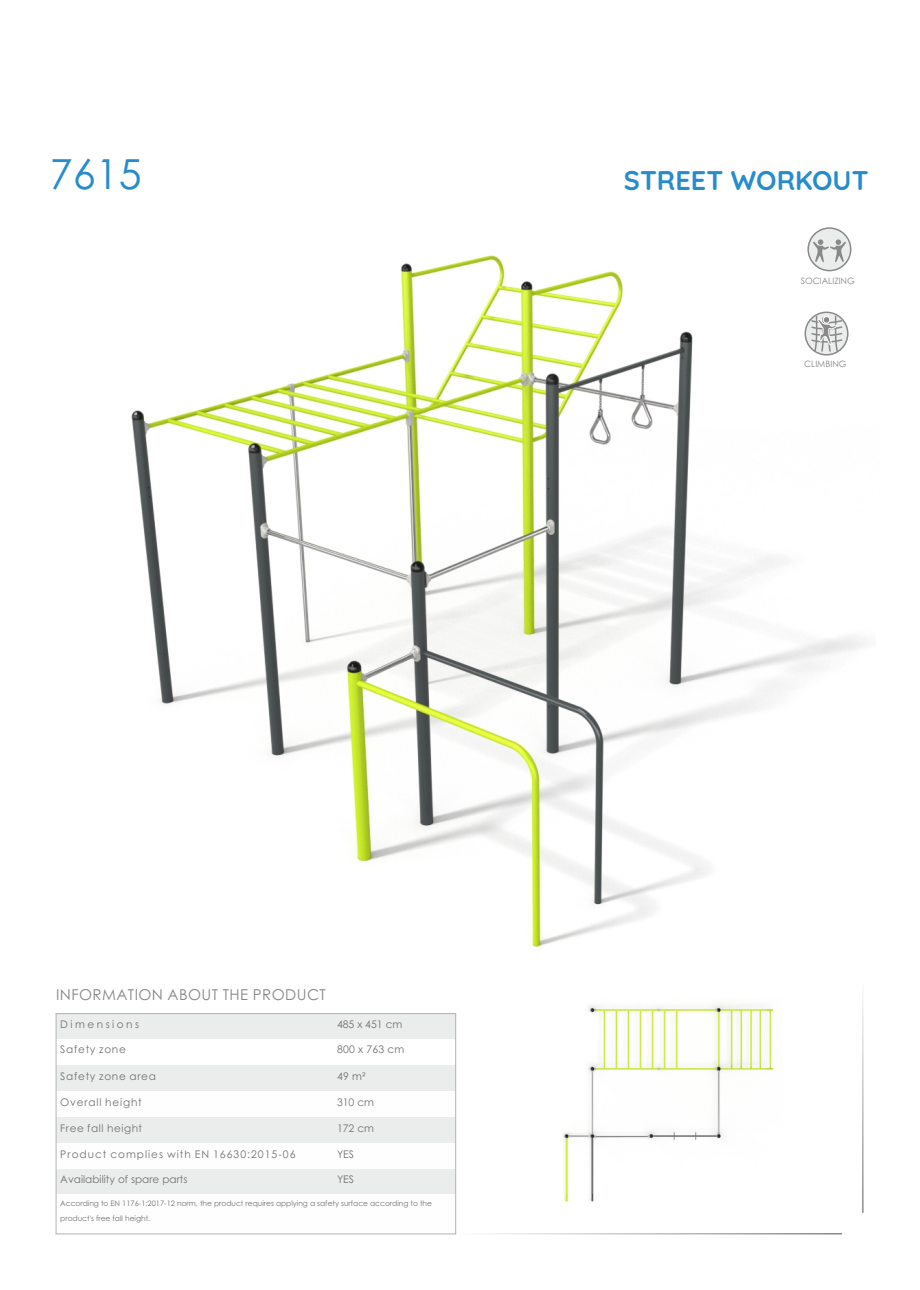
<style>
.page{position:relative;width:920px;height:1290px;background:#fff}
.page>*{position:absolute;margin:0;border:0;box-sizing:border-box;transform-origin:0 0}
.t1{font:41.4px "Century Gothic";color:#278ccc}
.t2{font:700 27px "Quicksand";color:#278ccc}
.t3{font:15px "Century Gothic";letter-spacing:.03em;color:#898989}
.t4{font:10.5px "Century Gothic";letter-spacing:.065em;color:#727271}
.t5{font:10.5px "Century Gothic";letter-spacing:.095em;color:#727271}
.t6{font:10.5px "Century Gothic";color:#727271}
.t7{font:10.5px "Century Gothic";letter-spacing:.235em;color:#727271}
.t8{font:8.7px "Century Gothic";color:#898989}
.t9{font:7.5px/14.2px "Century Gothic";color:#727271}
</style>
<div class="page">
<hr style="left:456px;top:1233px;width:386px;height:1px;background:#898989">
<hr style="left:862px;top:977px;width:1px;height:236px;background:#898989">
<div style="left:56px;top:1014px;width:277px;height:25px;background:#ebecec"></div>
<div style="left:333px;top:1014px;width:123px;height:25px;background:#ebecec"></div>
<div style="left:56px;top:1065px;width:277px;height:26px;background:#ebecec"></div>
<div style="left:333px;top:1065px;width:123px;height:26px;background:#ebecec"></div>
<div style="left:56px;top:1117px;width:277px;height:26px;background:#ebecec"></div>
<div style="left:333px;top:1117px;width:123px;height:26px;background:#ebecec"></div>
<div style="left:56px;top:1169px;width:277px;height:26px;background:#ebecec"></div>
<div style="left:333px;top:1169px;width:123px;height:26px;background:#ebecec"></div>
<hr style="left:56px;top:1013px;width:1px;height:221px;background:#b2b3b3">
<hr style="left:455px;top:1195px;width:1px;height:39px;background:#b2b3b3">
<hr style="left:455px;top:1013px;width:1px;height:182px;background:#b2b3b3">
<hr style="left:56px;top:1233px;width:400px;height:1px;background:#b2b3b3">
<hr style="left:56px;top:1013px;width:400px;height:1px;background:#b2b3b3">
<img style="left:131px;top:243px;width:736px;height:705px">
<img style="left:563px;top:1004px;width:211px;height:198px">
<svg style="left:807px;top:227px;width:44px;height:44px"></svg>
<svg style="left:813px;top:239px;width:33px;height:23px"></svg>
<svg style="left:804px;top:312px;width:44px;height:44px"></svg>
<svg style="left:810px;top:315px;width:33px;height:38px"></svg>
<div style="left:823px;top:316px;width:7px;height:7px;background:#898989;border:1px solid #fff;border-radius:50%"></div>
<h1 class="t1" style="left:50px;top:158px;width:93px">7615</h1>
<h2 class="t2" style="left:624px;top:163px;width:246px">STREET WORKOUT</h2>
<p class="t8" style="left:801px;top:277px;width:55px">SOCIALIZING</p>
<p class="t8" style="left:804px;top:361px;width:44px">CLIMBING</p>
<h3 class="t3" style="left:56px;top:988px;width:271px">INFORMATION ABOUT THE PRODUCT</h3>
<h3 class="t7" style="left:60px;top:1020px;width:80px">Dimensions</h3>
<h3 class="t4" style="left:337px;top:1020px;width:67px">485 x 451 cm</h3>
<h3 class="t4" style="left:60px;top:1045px;width:67px">Safety zone</h3>
<h3 class="t4" style="left:337px;top:1045px;width:69px">800 x 763 cm</h3>
<h3 class="t4" style="left:60px;top:1072px;width:97px">Safety zone area</h3>
<h3 class="t4" style="left:337px;top:1072px;width:30px">49 m²</h3>
<h3 class="t4" style="left:60px;top:1098px;width:83px">Overall height</h3>
<h3 class="t4" style="left:337px;top:1098px;width:39px">310 cm</h3>
<h3 class="t4" style="left:60px;top:1124px;width:83px">Free fall height</h3>
<h3 class="t4" style="left:337px;top:1124px;width:39px">172 cm</h3>
<h3 class="t5" style="left:60px;top:1150px;width:237px">Product complies with EN 16630:2015-06</h3>
<h3 class="t4" style="left:337px;top:1150px;width:19px">YES</h3>
<h3 class="t6" style="left:60px;top:1175px;width:129px">Availability of spare parts</h3>
<h3 class="t4" style="left:337px;top:1175px;width:19px">YES</h3>
<p class="t9" style="left:60px;top:1197px;width:373px">According to EN 1176-1:2017-12 norm, the product requires applying a safety surface according to the product's free fall height.</p>
</div>
